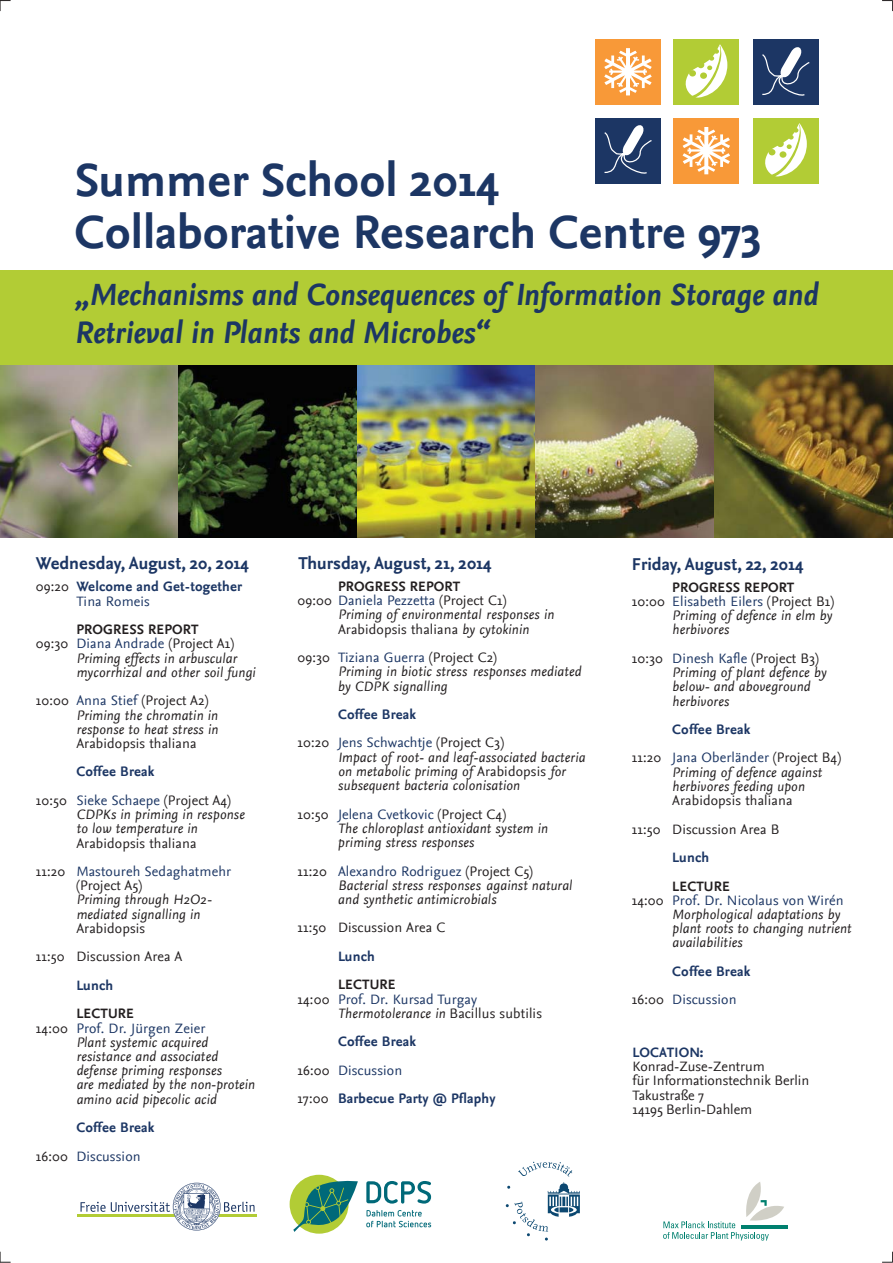
<style>
.page{position:relative;width:893px;height:1263px;background:#fff}
.page>*{position:absolute;margin:0;border:0;box-sizing:border-box;transform-origin:0 0}
.t1{font:700 48.6px/52.3px "Nexus Sans";color:#1c3664}
.t2{font:italic 700 32.25px/37.5px "Nexus Sans";color:#1c3664}
.t3{font:700 18px "Nexus Sans";color:#1c3664}
.t4{font:italic 14.25px/14.2px "Nexus Sans";letter-spacing:.01em;color:#231f20}
.t5{font:14.25px/28.5px "Nexus Sans";letter-spacing:.01em;color:#231f20}
.t6{font:700 14.25px/28.5px "Nexus Sans";letter-spacing:.01em;color:#1c3664}
.t7{font:14.25px "Nexus Sans";letter-spacing:.01em;color:#1c3664}
.t8{font:700 14.25px "Nexus Sans";letter-spacing:.01em;color:#231f20}
.s1{font-weight:400;color:#231f20}
.s2{font-weight:400}
.s3{color:#1c3664}
.s4{font-style:normal}
.s5{font-style:normal;color:#1c3664}
.s6{font-weight:700;color:#1c3664}
.s7{color:#231f20}
.s8{font-style:italic}
</style>
<div class="page">
<svg style="left:0;top:0;width:11px;height:11px"></svg>
<svg style="left:882px;top:0;width:11px;height:11px"></svg>
<svg style="left:0;top:1252px;width:11px;height:11px"></svg>
<svg style="left:882px;top:1252px;width:11px;height:11px"></svg>
<hr style="left:77px;top:1215px;width:180px;height:2px;background:#b2cc35">
<svg style="left:81px;top:1183px;width:173px;height:47px"></svg>
<svg style="left:366px;top:1181px;width:65px;height:23px"></svg>
<svg style="left:366px;top:1210px;width:65px;height:17px"></svg>
<div style="left:290px;top:1175px;width:58px;height:59px;background:#b2cc35;border-radius:50%"></div>
<svg style="left:293px;top:1178px;width:65px;height:54px"></svg>
<svg style="left:518px;top:1162px;width:54px;height:14px"></svg>
<svg style="left:506px;top:1182px;width:74px;height:59px"></svg>
<hr style="left:741px;top:1225px;width:47px;height:3px;background:#00806f">
<svg style="left:663px;top:1182px;width:121px;height:59px"></svg>
<div style="left:753px;top:118px;width:66px;height:66px;background:#b2cc35"></div>
<div style="left:595px;top:118px;width:66px;height:66px;background:#1c3664"></div>
<div style="left:595px;top:39px;width:66px;height:66px;background:#f89938"></div>
<div style="left:673px;top:39px;width:66px;height:66px;background:#b2cc35"></div>
<div style="left:673px;top:118px;width:66px;height:66px;background:#f89938"></div>
<div style="left:753px;top:39px;width:66px;height:66px;background:#1c3664"></div>
<svg style="left:604px;top:125px;width:48px;height:49px"></svg>
<svg style="left:685px;top:44px;width:42px;height:54px"></svg>
<div style="left:689px;top:70px;width:7px;height:7px;background:#b2cc35;border-radius:50%"></div>
<svg style="left:604px;top:48px;width:48px;height:47px"></svg>
<svg style="left:683px;top:127px;width:47px;height:47px"></svg>
<svg style="left:765px;top:123px;width:42px;height:54px"></svg>
<div style="left:768px;top:149px;width:7px;height:6px;background:#b2cc35;border-radius:50%"></div>
<svg style="left:762px;top:47px;width:48px;height:49px"></svg>
<img style="left:0;top:365px;width:893px;height:172px">
<div style="left:0;top:270px;width:893px;height:95px;background:#b2cc35"></div>
<h1 class="t1" style="left:74px;top:155px;width:688px">Summer School 2014<br>Collaborative Research Centre 973</h1>
<h2 class="t2" style="left:74px;top:277px;width:745px">„Mechanisms and Consequences of Information Storage and<br>Retrieval in Plants and Microbes“</h2>
<p class="t3" style="left:36px;top:554px;width:214px">Wednesday, August, 20, 2014</p>
<p class="t6" style="left:76px;top:580px;width:167px;line-height:14.2px;text-indent:-40px"><span class="s1">09:20</span> Welcome and Get-together<br><span class="s2">Tina Romeis</span></p>
<p class="t8" style="left:76px;top:622px;width:124px">PROGRESS REPORT</p>
<p class="t5" style="left:36px;top:630px;width:200px">09:30 <span class="s3">Diana Andrade</span> (Project A1)</p>
<p class="t4" style="left:76px;top:651px;width:162px">Priming effects in arbuscular</p>
<p class="t4" style="left:76px;top:666px;width:181px">mycorrhizal and other soil fungi</p>
<p class="t4" style="left:76px;top:694px;width:143px;text-indent:-40px"><span class="s4">10:00</span> <span class="s5">Anna Stief</span> <span class="s4">(Project A2)<br></span>Priming the chromatin in response to heat stress in</p>
<p class="t5" style="left:76px;top:730px;width:122px">Arabidopsis thaliana</p>
<p class="t5" style="left:36px;top:758px;width:196px;text-indent:40px"><span class="s6">Coffee Break<br></span>10:50 <span class="s3">Sieke Schaepe</span> (Project A4)</p>
<p class="t4" style="left:76px;top:808px;width:170px">CDPKs in priming in response to low temperature in</p>
<p class="t5" style="left:36px;top:829px;width:197px;text-align:center">Arabidopsis thaliana<br>11:20 <span class="s3">Mastoureh Sedaghatmehr</span></p>
<p class="t5" style="left:76px;top:872px;width:67px">(Project A5)</p>
<p class="t4" style="left:76px;top:893px;width:137px">Priming through H2O2- mediated signalling in</p>
<p class="t5" style="left:36px;top:915px;width:148px;text-align:center">Arabidopsis<br>11:50 Discussion Area A</p>
<p class="t6" style="left:76px;top:971px;width:38px">Lunch</p>
<p class="t8" style="left:76px;top:1006px;width:59px">LECTURE</p>
<p class="t7" style="left:36px;top:1021px;width:171px"><span class="s7">14:00</span> Prof. Dr. Jürgen Zeier</p>
<p class="t4" style="left:76px;top:1036px;width:133px">Plant systemic acquired</p>
<p class="t4" style="left:76px;top:1050px;width:143px">resistance and associated</p>
<p class="t4" style="left:76px;top:1064px;width:147px">defense priming responses</p>
<p class="t4" style="left:76px;top:1078px;width:180px">are mediated by the non-protein</p>
<p class="t4" style="left:76px;top:1092px;width:142px">amino acid pipecolic acid</p>
<p class="t6" style="left:36px;top:1114px;width:120px;text-indent:40px">Coffee Break<br><span class="s1">16:00</span> <span class="s2">Discussion</span></p>
<p class="t3" style="left:298px;top:554px;width:195px">Thursday, August, 21, 2014</p>
<p class="t8" style="left:338px;top:579px;width:124px">PROGRESS REPORT</p>
<p class="t5" style="left:298px;top:587px;width:210px">09:00 <span class="s3">Daniela Pezzetta</span> (Project C1)</p>
<p class="t4" style="left:338px;top:608px;width:218px">Priming of environmental responses in</p>
<p class="t5" style="left:338px;top:615px;width:193px">Arabidopsis thaliana <span class="s8">by cytokinin</span></p>
<p class="t4" style="left:338px;top:651px;width:245px;text-indent:-40px"><span class="s4">09:30</span> <span class="s5">Tiziana Guerra</span> <span class="s4">(Project C2)<br></span>Priming in biotic stress responses mediated by CDPK signalling</p>
<p class="t5" style="left:298px;top:701px;width:208px;text-indent:40px"><span class="s6">Coffee Break<br></span>10:20 <span class="s3">Jens Schwachtje</span> (Project C3)</p>
<p class="t4" style="left:338px;top:750px;width:249px">Impact of root- and leaf-associated bacteria on metabolic priming of <span class="s4">Arabidopsis</span> for subsequent bacteria colonisation</p>
<p class="t4" style="left:338px;top:807px;width:211px;text-indent:-40px"><span class="s4">10:50</span> <span class="s5">Jelena Cvetkovic</span> <span class="s4">(Project C4)<br></span>The chloroplast antioxidant system in priming stress responses</p>
<p class="t4" style="left:338px;top:864px;width:236px;text-indent:-40px"><span class="s4">11:20</span> <span class="s5">Alexandro Rodriguez</span> <span class="s4">(Project C5)<br></span>Bacterial stress responses against natural and synthetic antimicrobials</p>
<p class="t5" style="left:298px;top:914px;width:149px">11:50 Discussion Area C</p>
<p class="t6" style="left:338px;top:942px;width:38px">Lunch</p>
<p class="t8" style="left:338px;top:977px;width:59px">LECTURE</p>
<p class="t7" style="left:298px;top:992px;width:181px"><span class="s7">14:00</span> Prof. Dr. Kursad Turgay</p>
<p class="t4" style="left:338px;top:1007px;width:205px">Thermotolerance in <span class="s4">Bacillus subtilis</span></p>
<p class="t6" style="left:298px;top:1028px;width:199px;text-indent:40px">Coffee Break<br><span class="s1">16:00</span> <span class="s2">Discussion<br></span><span class="s1">17:00</span> Barbecue Party @ Pflaphy</p>
<p class="t3" style="left:632px;top:554px;width:173px">Friday, August, 22, 2014</p>
<p class="t8" style="left:672px;top:580px;width:124px">PROGRESS REPORT</p>
<p class="t5" style="left:632px;top:588px;width:204px">10:00 <span class="s3">Elisabeth Eilers</span> (Project B1)</p>
<p class="t4" style="left:672px;top:609px;width:161px">Priming of defence in elm by</p>
<p class="t4" style="left:672px;top:623px;width:58px">herbivores</p>
<p class="t4" style="left:672px;top:652px;width:156px;text-indent:-40px"><span class="s4">10:30</span> <span class="s5">Dinesh Kafle</span> <span class="s4">(Project B3)<br></span>Priming of plant defence by below- and aboveground herbivores</p>
<p class="t5" style="left:632px;top:716px;width:211px;text-indent:40px"><span class="s6">Coffee Break<br></span>11:20 <span class="s3">Jana Oberländer</span> (Project B4)</p>
<p class="t4" style="left:672px;top:765px;width:151px">Priming of defence against herbivores feeding upon</p>
<p class="t5" style="left:632px;top:787px;width:162px;text-indent:40px">Arabidopsis thaliana<br>11:50 Discussion Area B</p>
<p class="t6" style="left:672px;top:844px;width:38px">Lunch</p>
<p class="t8" style="left:672px;top:879px;width:59px">LECTURE</p>
<p class="t7" style="left:632px;top:893px;width:213px"><span class="s7">14:00</span> Prof. Dr. Nicolaus von Wirén</p>
<p class="t4" style="left:672px;top:908px;width:170px">Morphological adaptations by</p>
<p class="t4" style="left:672px;top:922px;width:181px">plant roots to changing nutrient</p>
<p class="t4" style="left:672px;top:936px;width:72px">availabilities</p>
<p class="t6" style="left:632px;top:958px;width:120px;text-indent:40px">Coffee Break<br><span class="s1">16:00</span> <span class="s2">Discussion</span></p>
<p class="t6" style="left:633px;top:1039px;width:72px">LOCATION:</p>
<p class="t5" style="left:633px;top:1060px;width:178px;line-height:14.2px">Konrad-Zuse-Zentrum<br>für Informationstechnik Berlin<br>Takustraße 7<br>14195 Berlin-Dahlem</p>
</div>
